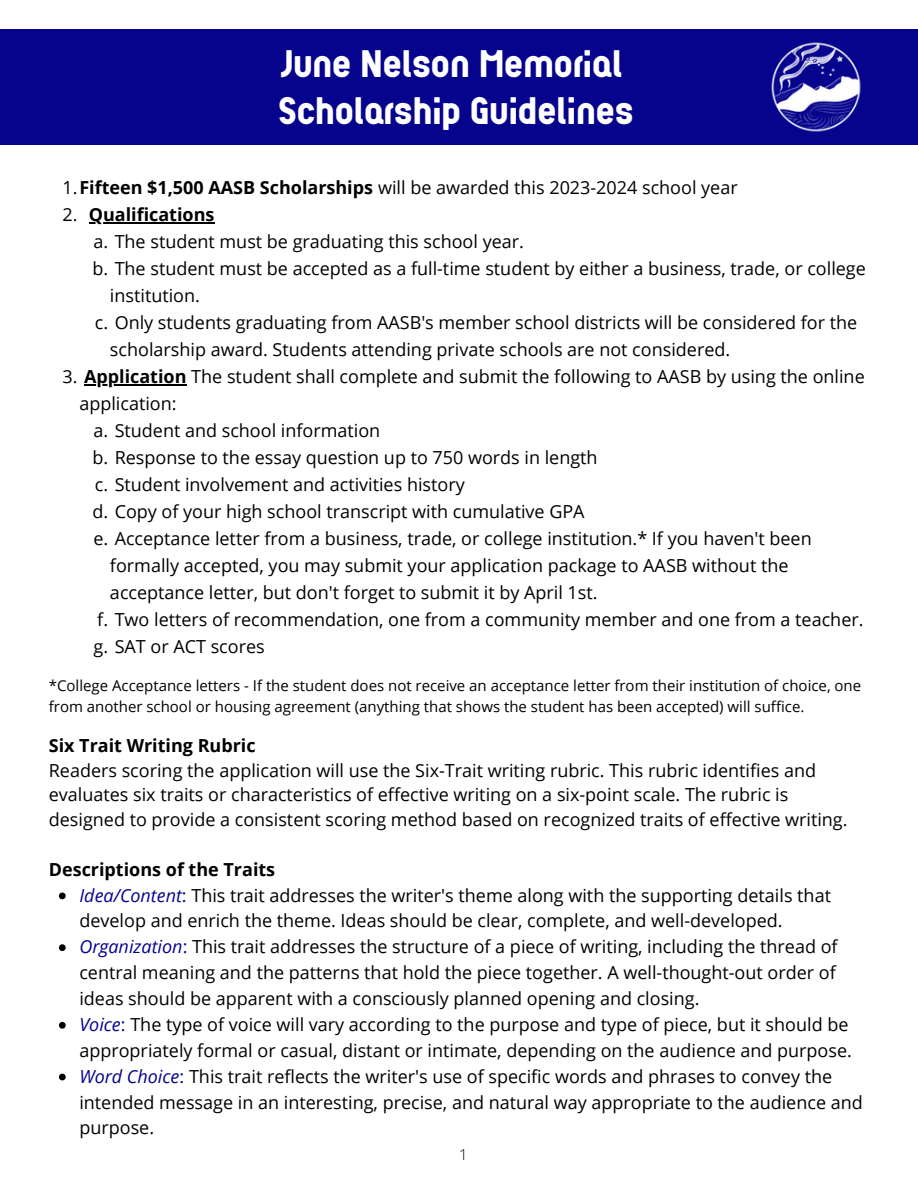
<style>
.page{position:relative;width:918px;height:1188px;background:#fff}
.page>*{position:absolute;margin:0;border:0;box-sizing:border-box;transform-origin:0 0}
.t1{font:38.1px/47px "GRAFIKATYPE.1";color:#fff}
.t2{font:18px/25.8px "Open Sans";color:#000}
.t3{font:700 18px/27px "Open Sans";color:#000}
.t4{font:15px/20.2px "Open Sans";color:#000}
.t5{font:300 15px "Open Sans";color:#000}
.s1{font-weight:400}
.s2{font-weight:700}
.s3{font-style:italic;color:#06038d}
.s4{color:#06038d}
</style>
<div class="page">
<div style="left:0;top:29px;width:918px;height:116px;background:#06038d"></div>
<img style="left:771px;top:42px;width:90px;height:90px">
<hr style="left:89px;top:222px;width:126px;height:1px;background:#000">
<hr style="left:84px;top:384px;width:103px;height:1px;background:#000">
<svg style="left:59px;top:893px;width:7px;height:6px"></svg>
<svg style="left:59px;top:944px;width:7px;height:7px"></svg>
<svg style="left:59px;top:1022px;width:7px;height:7px"></svg>
<svg style="left:59px;top:1074px;width:7px;height:6px"></svg>
<h1 class="t1" style="left:279px;top:39px;width:357px">June Nelson Memorial<br>Scholarship Guidelines</h1>
<p class="t3" style="left:89px;top:174px;width:650px;text-indent:-26px"><span class="s1">1.</span>Fifteen $1,500 AASB Scholarships <span class="s1">will be awarded this 2023-2024 school year<br></span>Qualifications</p>
<p class="t2" style="left:93px;top:228px;width:432px">a. The student must be graduating this school year.</p>
<p class="t2" style="left:92px;top:255px;width:775px">b. The student must be accepted as a full-time student by either a business, trade, or college</p>
<p class="t2" style="left:110px;top:282px;width:92px">institution.</p>
<p class="t2" style="left:95px;top:309px;width:764px">c. Only students graduating from AASB's member school districts will be considered for the</p>
<p class="t2" style="left:110px;top:336px;width:622px">scholarship award. Students attending private schools are not considered.</p>
<p class="t2" style="left:63px;top:363px;width:804px">3. <span class="s2">Application</span> The student shall complete and submit the following to AASB by using the online</p>
<p class="t2" style="left:79px;top:390px;width:99px">application:</p>
<p class="t2" style="left:93px;top:417px;width:288px">a. Student and school information</p>
<p class="t2" style="left:92px;top:444px;width:507px">b. Response to the essay question up to 750 words in length</p>
<p class="t2" style="left:95px;top:471px;width:371px">c. Student involvement and activities history</p>
<p class="t2" style="left:92px;top:498px;width:494px">d. Copy of your high school transcript with cumulative GPA</p>
<p class="t2" style="left:93px;top:525px;width:720px">e. Acceptance letter from a business, trade, or college institution.* If you haven't been</p>
<p class="t2" style="left:110px;top:552px;width:680px">formally accepted, you may submit your application package to AASB without the</p>
<p class="t2" style="left:110px;top:579px;width:489px">acceptance letter, but don't forget to submit it by April 1st.</p>
<p class="t2" style="left:97px;top:606px;width:768px">f. Two letters of recommendation, one from a community member and one from a teacher.</p>
<p class="t2" style="left:94px;top:633px;width:173px">g. SAT or ACT scores</p>
<p class="t2" style="left:63px;top:201px;width:17px">2.</p>
<p class="t4" style="left:49px;top:675px;width:814px">*College Acceptance letters - If the student does not receive an acceptance letter from their institution of choice, one from another school or housing agreement (anything that shows the student has been accepted) will suffice.</p>
<p class="t3" style="left:49px;top:731px;width:208px">Six Trait Writing Rubric</p>
<p class="t2" style="left:49px;top:757px;width:800px;line-height:24.8px">Readers scoring the application will use the Six-Trait writing rubric. This rubric identifies and evaluates six traits or characteristics of effective writing on a six-point scale. The rubric is designed to provide a consistent scoring method based on recognized traits of effective writing.</p>
<p class="t3" style="left:49px;top:855px;width:228px">Descriptions of the Traits</p>
<p class="t2" style="left:79px;top:882px;width:785px"><span class="s3">Idea/Content</span><span class="s4">:</span> This trait addresses the writer's theme along with the supporting details that develop and enrich the theme. Ideas should be clear, complete, and well-developed.<br><span class="s3">Organization</span><span class="s4">:</span> This trait addresses the structure of a piece of writing, including the thread of central meaning and the patterns that hold the piece together. A well-thought-out order of ideas should be apparent with a consciously planned opening and closing.<br><span class="s3">Voice</span><span class="s4">:</span> The type of voice will vary according to the purpose and type of piece, but it should be appropriately formal or casual, distant or intimate, depending on the audience and purpose.<br><span class="s3">Word Choice</span><span class="s4">:</span> This trait reflects the writer's use of specific words and phrases to convey the intended message in an interesting, precise, and natural way appropriate to the audience and purpose.</p>
<p class="t5" style="left:459px;top:1144px;width:10px">1</p>
</div>
